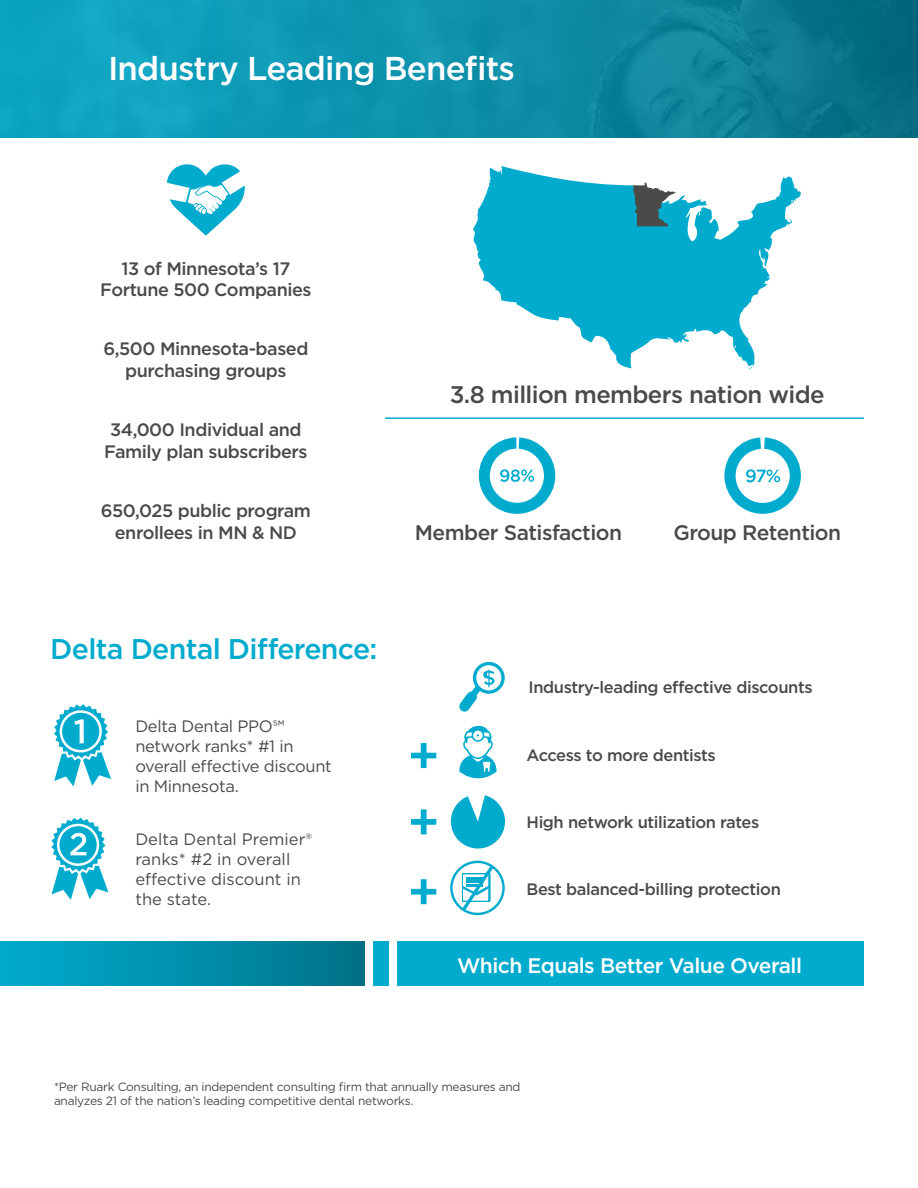
<style>
.page{position:relative;width:918px;height:1188px;background:#fff}
.page>*{position:absolute;margin:0;border:0;box-sizing:border-box;transform-origin:0 0}
.t1{font:500 33px "Gotham";letter-spacing:-.025em;color:#fff}
.t2{font:500 28.5px "Gotham";letter-spacing:-.025em;color:#00abcd}
.t3{font:500 24px "Gotham";letter-spacing:-.025em;color:#4a4a49}
.t4{font:500 21px "Gotham";letter-spacing:-.025em;color:#4a4a49}
.t5{font:500 21px "Gotham";letter-spacing:-.025em;color:#fff}
.t6{font:500 18px/21.6px "Gotham";letter-spacing:-.025em;color:#4a4a49;text-align:center}
.t7{font:500 16.5px "Gotham";letter-spacing:-.025em;color:#4a4a49}
.t8{font:16.5px/19.8px "Gotham";letter-spacing:-.02em;color:#4a4a49}
.t9{font:16.5px/19.8px "Gotham";color:#4a4a49}
.t10{font:12px/14.4px "Gotham";letter-spacing:-.025em;color:#4a4a49}
</style>
<div class="page">
<div style="left:397px;top:942px;width:466px;height:44px;background:#00abcd"></div>
<svg style="left:478px;top:437px;width:78px;height:77px"></svg>
<svg style="left:473px;top:166px;width:328px;height:204px;fill:#00abcd"></svg>
<svg style="left:633px;top:183px;width:43px;height:43px;background:#568087"></svg>
<svg style="left:167px;top:164px;width:78px;height:72px"></svg>
<hr style="left:385px;top:417px;width:479px;height:2px;background:#00abcd">
<svg style="left:459px;top:726px;width:38px;height:52px"></svg>
<svg style="left:451px;top:795px;width:54px;height:54px"></svg>
<svg style="left:450px;top:861px;width:55px;height:54px"></svg>
<svg style="left:459px;top:662px;width:46px;height:50px"></svg>
<svg style="left:411px;top:743px;width:25px;height:25px"></svg>
<svg style="left:411px;top:809px;width:25px;height:25px"></svg>
<svg style="left:411px;top:879px;width:25px;height:25px"></svg>
<svg style="left:54px;top:704px;width:57px;height:82px"></svg>
<svg style="left:51px;top:818px;width:57px;height:82px"></svg>
<img style="left:0;top:0;width:917px;height:138px">
<div style="left:0;top:941px;width:365px;height:45px;background:linear-gradient(to right,#00accf,#007289)"></div>
<div style="left:373px;top:942px;width:15px;height:44px;background:#00abcd"></div>
<hr style="left:917px;top:0;width:1px;height:138px;background:#02667a">
<svg style="left:724px;top:437px;width:77px;height:77px"></svg>
<p class="t1" style="left:108px;top:47px;width:409px">Industry Leading Benefits</p>
<p class="t6" style="left:100px;top:257px;width:213px">13 of Minnesota’s 17<br>Fortune 500 Companies</p>
<p class="t6" style="left:103px;top:338px;width:207px">6,500 Minnesota-based purchasing groups</p>
<p class="t6" style="left:104px;top:419px;width:205px">34,000 Individual and<br>Family plan subscribers</p>
<p class="t6" style="left:101px;top:500px;width:212px">650,025 public program enrollees in MN &amp; ND</p>
<p class="t2" style="left:50px;top:630px;width:329px">Delta Dental Difference:</p>
<p class="t8" style="left:135px;top:716px;width:198px">Delta Dental PPO℠ network ranks* #1 in overall effective discount in Minnesota.</p>
<p class="t9" style="left:135px;top:829px;width:178px">Delta Dental Premier® ranks* #2 in overall effective discount in the state.</p>
<p class="t3" style="left:450px;top:379px;width:377px">3.8 million members nation wide</p>
<p class="t4" style="left:415px;top:519px;width:209px">Member Satisfaction</p>
<p class="t4" style="left:673px;top:519px;width:169px">Group Retention</p>
<p class="t7" style="left:529px;top:676px;width:286px">Industry-leading effective discounts</p>
<p class="t7" style="left:527px;top:744px;width:191px">Access to more dentists</p>
<p class="t7" style="left:527px;top:812px;width:234px">High network utilization rates</p>
<p class="t7" style="left:527px;top:878px;width:256px">Best balanced-billing protection</p>
<p class="t5" style="left:457px;top:952px;width:346px">Which Equals Better Value Overall</p>
<p class="t10" style="left:54px;top:1079px;width:468px">*Per Ruark Consulting, an independent consulting firm that annually measures and analyzes 21 of the nation’s leading competitive dental networks.</p>
</div>
